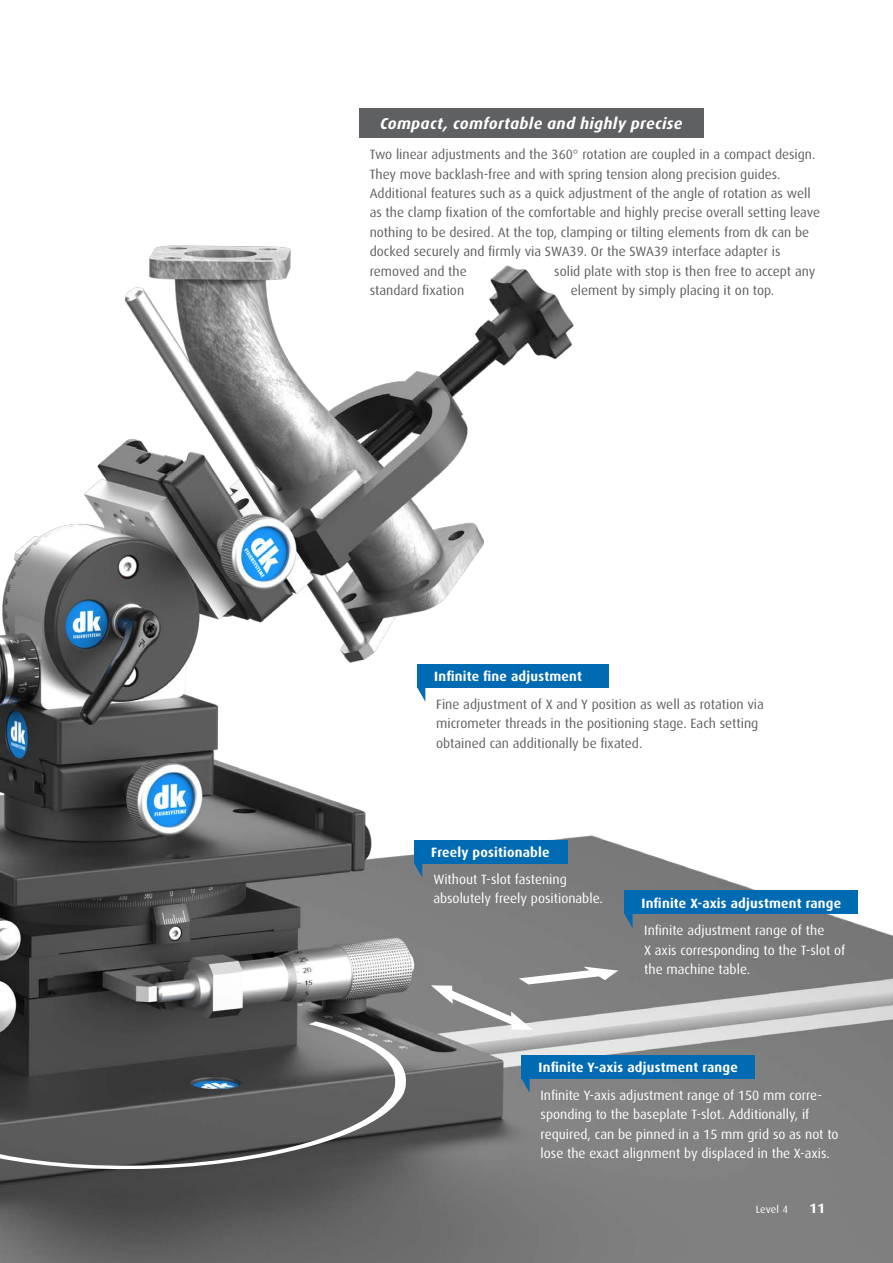
<style>
.page{position:relative;width:893px;height:1263px;background:#fff}
.page>*{position:absolute;margin:0;border:0;box-sizing:border-box;transform-origin:0 0}
.t1{font:italic 700 15.75px "Dax Pro";letter-spacing:.02em;color:#fff}
.t2{font:13.5px/19.5px "Dax Pro";color:#5f6062}
.t3{font:13.5px/19.5px "Dax Pro";color:#fff}
.t4{font:700 13.5px "Dax Pro";letter-spacing:.015em;color:#fff}
.t5{font:10.5px "Dax Pro";letter-spacing:.005em;color:#fff}
</style>
<div class="page">
<img style="left:0;top:245px;width:893px;height:1018px">
<svg style="left:430px;top:962px;width:198px;height:76px;background:#9d9d9d"></svg>
<svg style="left:0;top:984px;width:507px;height:219px;background:#5f6060"></svg>
<svg style="left:417px;top:688px;width:8px;height:14px"></svg>
<div style="left:417px;top:664px;width:192px;height:24px;background:#006ab3"></div>
<svg style="left:414px;top:863px;width:8px;height:14px"></svg>
<div style="left:414px;top:840px;width:153px;height:23px;background:#006ab3"></div>
<svg style="left:522px;top:1078px;width:8px;height:15px"></svg>
<div style="left:522px;top:1055px;width:233px;height:23px;background:#006ab3"></div>
<svg style="left:624px;top:914px;width:9px;height:14px"></svg>
<div style="left:624px;top:891px;width:234px;height:23px;background:#006ab3"></div>
<div style="left:359px;top:109px;width:344px;height:29px;background:#5f6062"></div>
<p class="t1" style="left:380px;top:114px;width:304px">Compact, comfortable and highly precise</p>
<p class="t2" style="left:370px;top:144px;width:452px">Two linear adjustments and the 360° rotation are coupled in a compact design.<br>They move backlash-free and with spring tension along precision guides.<br>Additional features such as a quick adjustment of the angle of rotation as well as the clamp fixation of the comfortable and highly precise overall setting leave nothing to be desired. At the top, clamping or tilting elements from dk can be docked securely and firmly via SWA39. Or the SWA39 interface adapter is removed and the</p>
<p class="t2" style="left:554px;top:261px;width:263px">solid plate with stop is then free to accept any</p>
<p class="t2" style="left:370px;top:281px;width:96px">standard fixation</p>
<p class="t2" style="left:571px;top:281px;width:205px">element by simply placing it on top.</p>
<p class="t4" style="left:434px;top:668px;width:149px">Infinite fine adjustment</p>
<p class="t2" style="left:436px;top:694px;width:329px">Fine adjustment of X and Y position as well as rotation via micrometer threads in the positioning stage. Each setting obtained can additionally be fixated.</p>
<p class="t4" style="left:431px;top:844px;width:120px">Freely positionable</p>
<p class="t3" style="left:433px;top:869px;width:171px">Without T-slot fastening absolutely freely positionable.</p>
<p class="t4" style="left:641px;top:894px;width:201px">Infinite X-axis adjustment range</p>
<p class="t3" style="left:644px;top:920px;width:203px">Infinite adjustment range of the<br>X axis corresponding to the T-slot of the machine table.</p>
<p class="t4" style="left:539px;top:1059px;width:201px">Infinite Y-axis adjustment range</p>
<p class="t3" style="left:541px;top:1085px;width:300px">Infinite Y-axis adjustment range of 150 mm corre&shy;sponding to the baseplate T-slot. Additionally, if required, can be pinned in a 15 mm grid so as not to lose the exact alignment by displaced in the X-axis.</p>
<p class="t5" style="left:756px;top:1202px;width:34px">Level 4</p>
<p class="t4" style="left:809px;top:1199px;width:17px">11</p>
</div>
